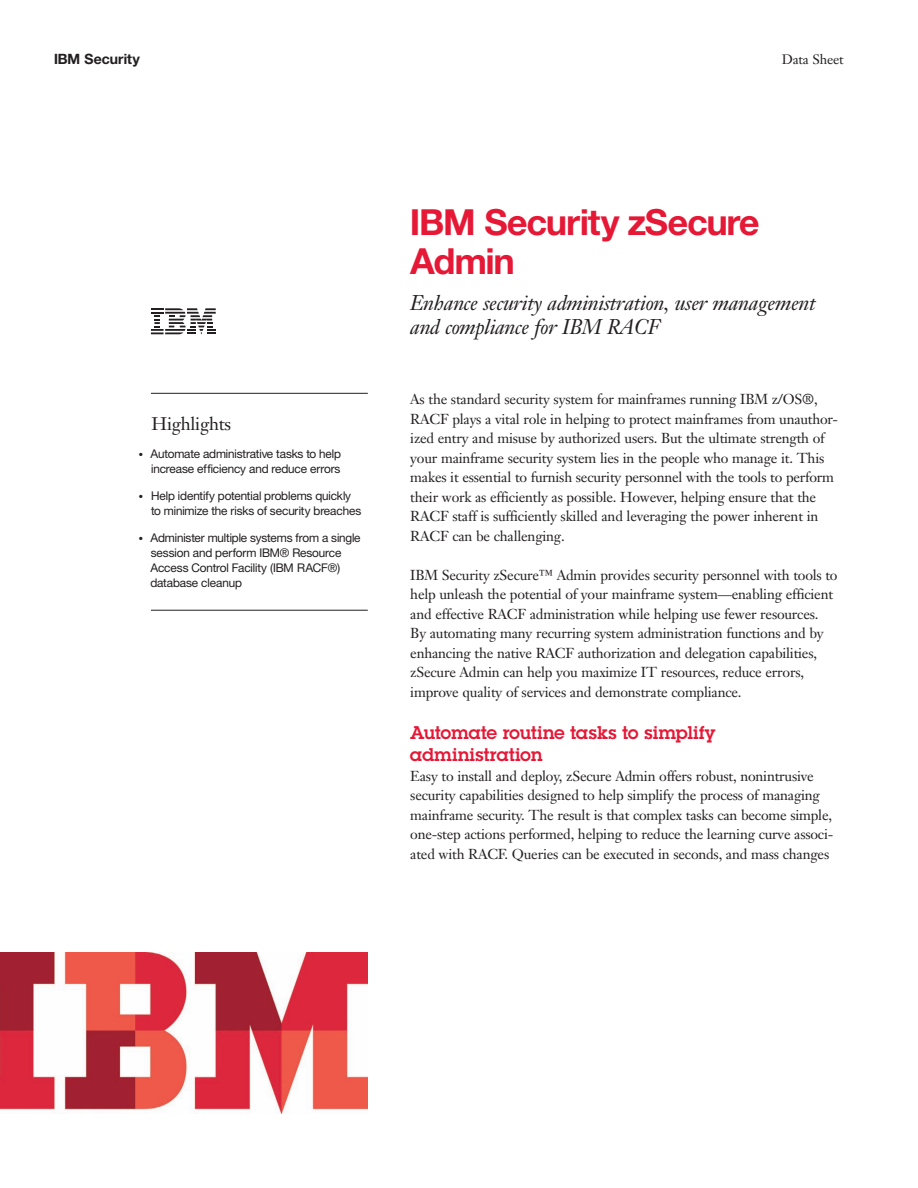
<style>
.page{position:relative;width:918px;height:1188px;background:#fff}
.page>*{position:absolute;margin:0;border:0;box-sizing:border-box;transform-origin:0 0}
.t1{font:700 36px/39px "Helv Neuefor IBM";letter-spacing:-.02em;color:#e51836}
.t2{font:italic 21px/24px "Janson Text LT Pro";letter-spacing:-.015em;color:#231f20}
.t3{font:600 18px/22.5px "Lubalinfor IBM";color:#e51836}
.t4{font:18px "Janson Text LT Pro";letter-spacing:-.015em;color:#231f20}
.t5{font:14.25px/19.5px "Janson Text LT Pro";letter-spacing:-.015em;color:#231f20}
.t6{font:700 14.25px "Helv Neuefor IBM";color:#231f20}
.t7{font:13.5px "Janson Text LT Pro";letter-spacing:-.015em;color:#231f20}
.t8{font:12px/15px "Helv Neuefor IBM";letter-spacing:-.01em;color:#231f20}
.t9{font:4.5px "Zapf Dingbats";color:#231f20}
</style>
<div class="page">
<svg style="left:151px;top:308px;width:65px;height:26px"></svg>
<hr style="left:151px;top:393px;width:217px;height:1px;background:#231f20">
<hr style="left:151px;top:610px;width:217px;height:1px;background:#231f20">
<img style="left:0;top:953px;width:368px;height:161px">
<p class="t6" style="left:54px;top:50px;width:88px">IBM Security</p>
<p class="t7" style="left:782px;top:51px;width:63px">Data Sheet</p>
<h2 class="t4" style="left:152px;top:412px;width:81px">Highlights</h2>
<p class="t9" style="left:139px;top:452px;width:13px">●● ●●</p>
<p class="t8" style="left:151px;top:446px;width:192px">Automate administrative tasks to help increase efficiency and reduce errors</p>
<p class="t9" style="left:139px;top:494px;width:13px">●● ●●</p>
<p class="t8" style="left:151px;top:488px;width:212px">Help identify potential problems quickly to minimize the risks of security breaches</p>
<p class="t9" style="left:139px;top:536px;width:13px">●● ●●</p>
<p class="t8" style="left:150px;top:530px;width:212px">Administer multiple systems from a single session and perform IBM® Resource<br>Access Control Facility (IBM RACF®) database cleanup</p>
<h1 class="t1" style="left:410px;top:201px;width:351px">IBM Security zSecure<br>Admin</h1>
<h2 class="t2" style="left:410px;top:291px;width:407px">Enhance security administration, user management and compliance for IBM RACF</h2>
<p class="t5" style="left:410px;top:389px;width:429px">As the standard security system for mainframes running IBM z/OS®, RACF plays a vital role in helping to protect mainframes from unauthor&shy;ized entry and misuse by authorized users. But the ultimate strength of your mainframe security system lies in the people who manage it. This makes it essential to furnish security personnel with the tools to perform their work as efficiently as possible. However, helping ensure that the RACF staff is sufficiently skilled and leveraging the power inherent in RACF can be challenging.</p>
<p class="t5" style="left:410px;top:565px;width:429px">IBM Security zSecure™ Admin provides security personnel with tools to help unleash the potential of your mainframe system—enabling efficient and effective RACF administration while helping use fewer resources.<br>By automating many recurring system administration functions and by enhancing the native RACF authorization and delegation capabilities, zSecure Admin can help you maximize IT resources, reduce errors, improve quality of services and demonstrate compliance.</p>
<h2 class="t3" style="left:410px;top:721px;width:307px">Automate routine tasks to simplify administration</h2>
<p class="t5" style="left:410px;top:766px;width:425px">Easy to install and deploy, zSecure Admin offers robust, nonintrusive security capabilities designed to help simplify the process of managing mainframe security. The result is that complex tasks can become simple, one-step actions performed, helping to reduce the learning curve associ&shy;ated with RACF. Queries can be executed in seconds, and mass changes</p>
</div>
